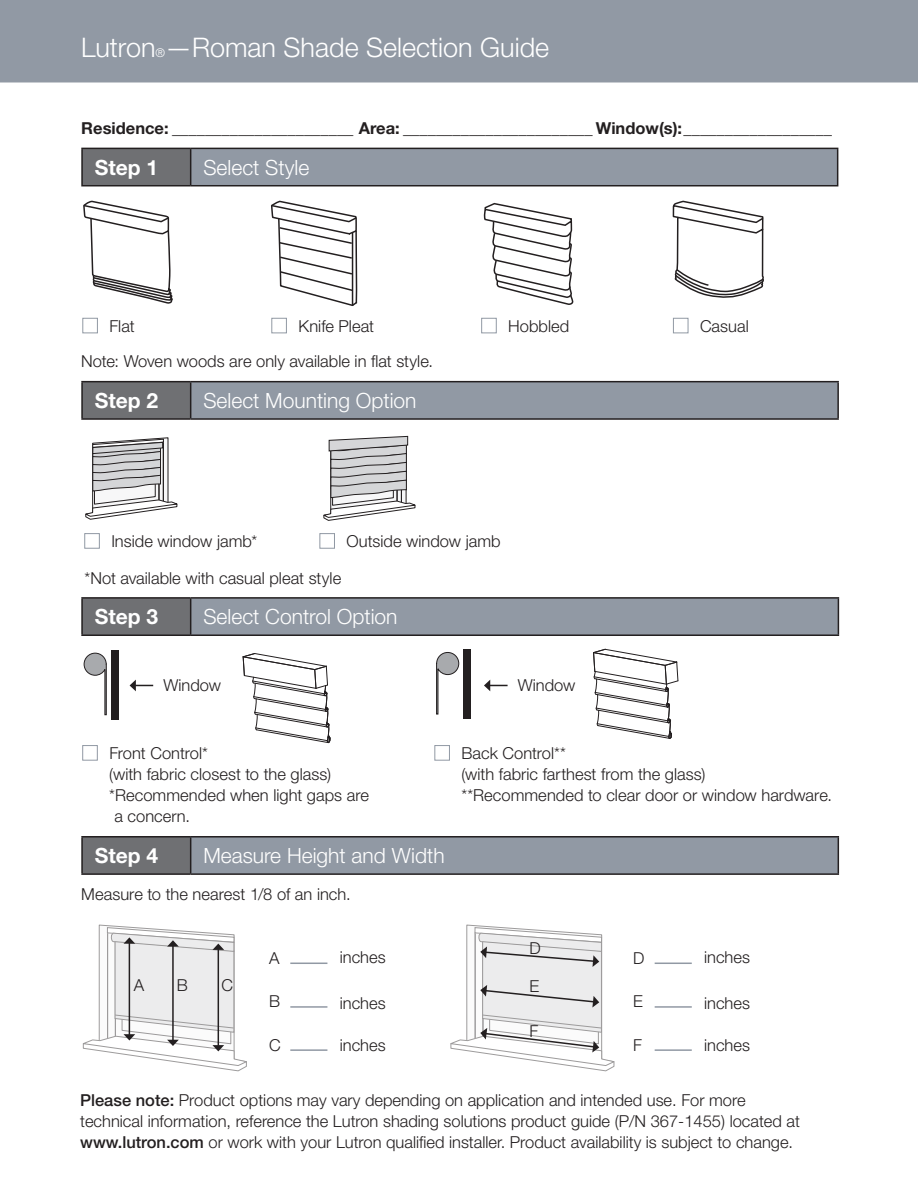
<style>
.page{position:relative;width:918px;height:1188px;background:#fff}
.page>*{position:absolute;margin:0;border:0;box-sizing:border-box;transform-origin:0 0}
.t1{font:300 27px "Helvetica Neue LT Std";color:#fff}
.Lutron{font:300 21px "Helvetica Neue LT Std";color:#fff}
.Lutron-2{font:700 21px "Helvetica Neue LT Std";color:#fff}
.body_copy_11_14{font:300 16.5px/21px "Helvetica Neue LT Std";color:#231f20}
.Lutron-3{font:300 16.5px/21px "Helvetica Neue LT Std";color:#231f20}
.t2{font:700 16.5px "Helvetica Neue LT Std";color:#231f20}
.t3{font:300 12px "Helvetica Neue LT Std";color:#fff}
.s1{font-weight:500}
</style>
<div class="page">
<div style="left:0;top:0;width:918px;height:82px;background:#9199a4"></div>
<div style="left:82px;top:148px;width:109px;height:38px;background:#6f7073"></div>
<div style="left:191px;top:148px;width:647px;height:38px;background:#9199a4"></div>
<hr style="left:81px;top:148px;width:110px;height:1px;background:#231f20">
<hr style="left:81px;top:149px;width:2px;height:36px;background:#231f20">
<hr style="left:191px;top:148px;width:647px;height:1px;background:#231f20">
<hr style="left:190px;top:149px;width:1px;height:36px;background:#231f20">
<hr style="left:837px;top:149px;width:1px;height:36px;background:#231f20">
<hr style="left:81px;top:185px;width:110px;height:1px;background:#231f20">
<hr style="left:191px;top:185px;width:647px;height:1px;background:#231f20">
<div style="left:82px;top:382px;width:109px;height:37px;background:#6f7073"></div>
<div style="left:191px;top:382px;width:647px;height:37px;background:#9199a4"></div>
<hr style="left:81px;top:381px;width:110px;height:1px;background:#231f20">
<hr style="left:81px;top:382px;width:2px;height:36px;background:#231f20">
<hr style="left:191px;top:381px;width:648px;height:1px;background:#231f20">
<hr style="left:190px;top:382px;width:1px;height:36px;background:#231f20">
<hr style="left:837px;top:382px;width:2px;height:36px;background:#231f20">
<hr style="left:81px;top:418px;width:110px;height:2px;background:#231f20">
<hr style="left:191px;top:418px;width:648px;height:2px;background:#231f20">
<div style="left:82px;top:598px;width:109px;height:37px;background:#6f7073"></div>
<div style="left:191px;top:598px;width:647px;height:37px;background:#9199a4"></div>
<hr style="left:81px;top:597px;width:110px;height:2px;background:#231f20">
<hr style="left:81px;top:599px;width:2px;height:35px;background:#231f20">
<hr style="left:191px;top:597px;width:648px;height:2px;background:#231f20">
<hr style="left:190px;top:599px;width:1px;height:35px;background:#231f20">
<hr style="left:838px;top:599px;width:1px;height:35px;background:#231f20">
<hr style="left:81px;top:634px;width:110px;height:2px;background:#231f20">
<hr style="left:191px;top:634px;width:648px;height:2px;background:#231f20">
<div style="left:82px;top:837px;width:109px;height:37px;background:#6f7073"></div>
<div style="left:191px;top:837px;width:647px;height:37px;background:#9199a4"></div>
<hr style="left:81px;top:836px;width:110px;height:2px;background:#231f20">
<hr style="left:81px;top:838px;width:2px;height:35px;background:#231f20">
<hr style="left:191px;top:836px;width:648px;height:2px;background:#231f20">
<hr style="left:190px;top:838px;width:1px;height:35px;background:#231f20">
<hr style="left:838px;top:838px;width:1px;height:35px;background:#231f20">
<hr style="left:81px;top:873px;width:110px;height:2px;background:#231f20">
<hr style="left:191px;top:873px;width:648px;height:2px;background:#231f20">
<div style="left:82px;top:318px;width:16px;height:15px;border:1px solid #9199a4"></div>
<div style="left:271px;top:318px;width:16px;height:15px;border:1px solid #9199a4"></div>
<div style="left:481px;top:318px;width:16px;height:15px;border:1px solid #9199a4"></div>
<div style="left:673px;top:318px;width:15px;height:15px;border:1px solid #9199a4"></div>
<svg style="left:672px;top:201px;width:92px;height:97px"></svg>
<svg style="left:83px;top:200px;width:90px;height:104px"></svg>
<svg style="left:483px;top:202px;width:90px;height:103px"></svg>
<svg style="left:271px;top:200px;width:87px;height:106px"></svg>
<div style="left:82px;top:745px;width:16px;height:16px;border:1px solid #9199a4"></div>
<div style="left:434px;top:745px;width:16px;height:16px;border:1px solid #9199a4"></div>
<svg style="left:84px;top:653px;width:23px;height:62px"></svg>
<div style="left:111px;top:650px;width:7px;height:70px;background:#231f20"></div>
<svg style="left:436px;top:652px;width:23px;height:62px"></svg>
<div style="left:464px;top:650px;width:7px;height:69px;background:#231f20"></div>
<svg style="left:130px;top:680px;width:23px;height:11px"></svg>
<svg style="left:484px;top:680px;width:24px;height:11px"></svg>
<svg style="left:243px;top:653px;width:88px;height:90px"></svg>
<svg style="left:593px;top:649px;width:85px;height:90px"></svg>
<hr style="left:655px;top:963px;width:37px;height:1px;background:#9199a4">
<hr style="left:290px;top:963px;width:37px;height:1px;background:#9199a4">
<hr style="left:655px;top:1006px;width:37px;height:2px;background:#9199a4">
<hr style="left:290px;top:1006px;width:37px;height:2px;background:#9199a4">
<hr style="left:655px;top:1049px;width:37px;height:2px;background:#9199a4">
<hr style="left:290px;top:1049px;width:37px;height:2px;background:#9199a4">
<svg style="left:450px;top:924px;width:165px;height:147px"></svg>
<svg style="left:82px;top:924px;width:165px;height:147px"></svg>
<div style="left:84px;top:533px;width:16px;height:16px;border:1px solid #9199a4"></div>
<div style="left:319px;top:533px;width:16px;height:16px;border:1px solid #9199a4"></div>
<svg style="left:85px;top:437px;width:93px;height:83px"></svg>
<svg style="left:323px;top:436px;width:93px;height:85px"></svg>
<p class="t1" style="left:81px;top:31px;width:470px">Lutron —Roman Shade Selection Guide</p>
<p class="t3" style="left:156px;top:45px;width:11px">®</p>
<p class="t2" style="left:81px;top:118px;width:752px">Residence: ______________________ Area: _______________________ Window(s):__________________</p>
<p class="Lutron-2" style="left:95px;top:154px;width:65px">Step 1</p>
<p class="Lutron" style="left:203px;top:154px;width:107px">Select Style</p>
<p class="body_copy_11_14" style="left:109px;top:315px;width:27px">Flat</p>
<p class="body_copy_11_14" style="left:298px;top:315px;width:77px">Knife Pleat</p>
<p class="body_copy_11_14" style="left:508px;top:315px;width:63px">Hobbled</p>
<p class="body_copy_11_14" style="left:700px;top:315px;width:50px">Casual</p>
<p class="body_copy_11_14" style="left:81px;top:350px;width:353px">Note: Woven woods are only available in flat style.</p>
<p class="Lutron-2" style="left:95px;top:387px;width:65px">Step 2</p>
<p class="Lutron" style="left:203px;top:388px;width:215px">Select Mounting Option</p>
<p class="body_copy_11_14" style="left:111px;top:530px;width:147px">Inside window jamb*</p>
<p class="body_copy_11_14" style="left:346px;top:530px;width:156px">Outside window jamb</p>
<p class="body_copy_11_14" style="left:85px;top:567px;width:258px">*Not available with casual pleat style</p>
<p class="Lutron-2" style="left:95px;top:604px;width:65px">Step 3</p>
<p class="Lutron" style="left:203px;top:604px;width:196px">Select Control Option</p>
<p class="body_copy_11_14" style="left:163px;top:675px;width:59px">Window</p>
<p class="body_copy_11_14" style="left:518px;top:675px;width:59px">Window</p>
<p class="body_copy_11_14" style="left:109px;top:742px;width:100px">Front Control*</p>
<p class="body_copy_11_14" style="left:109px;top:763px;width:223px">(with fabric closest to the glass)</p>
<p class="body_copy_11_14" style="left:114px;top:784px;width:256px;text-indent:-5px">*Recommended when light gaps are a concern.</p>
<p class="Lutron-2" style="left:95px;top:842px;width:65px">Step 4</p>
<p class="Lutron" style="left:203px;top:843px;width:243px">Measure Height and Width</p>
<p class="body_copy_11_14" style="left:81px;top:884px;width:271px">Measure to the nearest 1/8 of an inch.</p>
<p class="body_copy_11_14" style="left:461px;top:742px;width:106px">Back Control**</p>
<p class="body_copy_11_14" style="left:461px;top:763px;width:245px">(with fabric farthest from the glass)</p>
<p class="body_copy_11_14" style="left:461px;top:784px;width:372px">**Recommended to clear door or window hardware.</p>
<p class="Lutron-3" style="left:134px;top:974px;width:12px">A</p>
<p class="Lutron-3" style="left:177px;top:974px;width:13px">B</p>
<p class="Lutron-3" style="left:529px;top:937px;width:13px">D</p>
<p class="Lutron-3" style="left:340px;top:947px;width:47px">inches</p>
<p class="Lutron-3" style="left:704px;top:947px;width:47px">inches</p>
<p class="Lutron-3" style="left:340px;top:992px;width:47px">inches</p>
<p class="Lutron-3" style="left:704px;top:992px;width:47px">inches</p>
<p class="Lutron-3" style="left:340px;top:1034px;width:47px">inches</p>
<p class="Lutron-3" style="left:704px;top:1034px;width:47px">inches</p>
<p class="Lutron-3" style="left:269px;top:947px;width:12px">A</p>
<p class="Lutron-3" style="left:633px;top:947px;width:13px">D</p>
<p class="Lutron-3" style="left:221px;top:974px;width:13px">C</p>
<p class="Lutron-3" style="left:529px;top:975px;width:11px">E</p>
<p class="Lutron-3" style="left:269px;top:990px;width:13px">B</p>
<p class="Lutron-3" style="left:633px;top:990px;width:11px">E</p>
<p class="Lutron-3" style="left:529px;top:1020px;width:10px">F</p>
<p class="Lutron-3" style="left:269px;top:1034px;width:13px">C</p>
<p class="Lutron-3" style="left:633px;top:1034px;width:10px">F</p>
<p class="Lutron-3" style="left:80px;top:1089px;width:721px"><span class="s1">Please note:</span> Product options may vary depending on application and intended use. For more technical information, reference the Lutron shading solutions product guide (P/N 367-1455) located at <span class="s1">www.lutron.com</span> or work with your Lutron qualified installer. Product availability is subject to change.</p>
</div>
